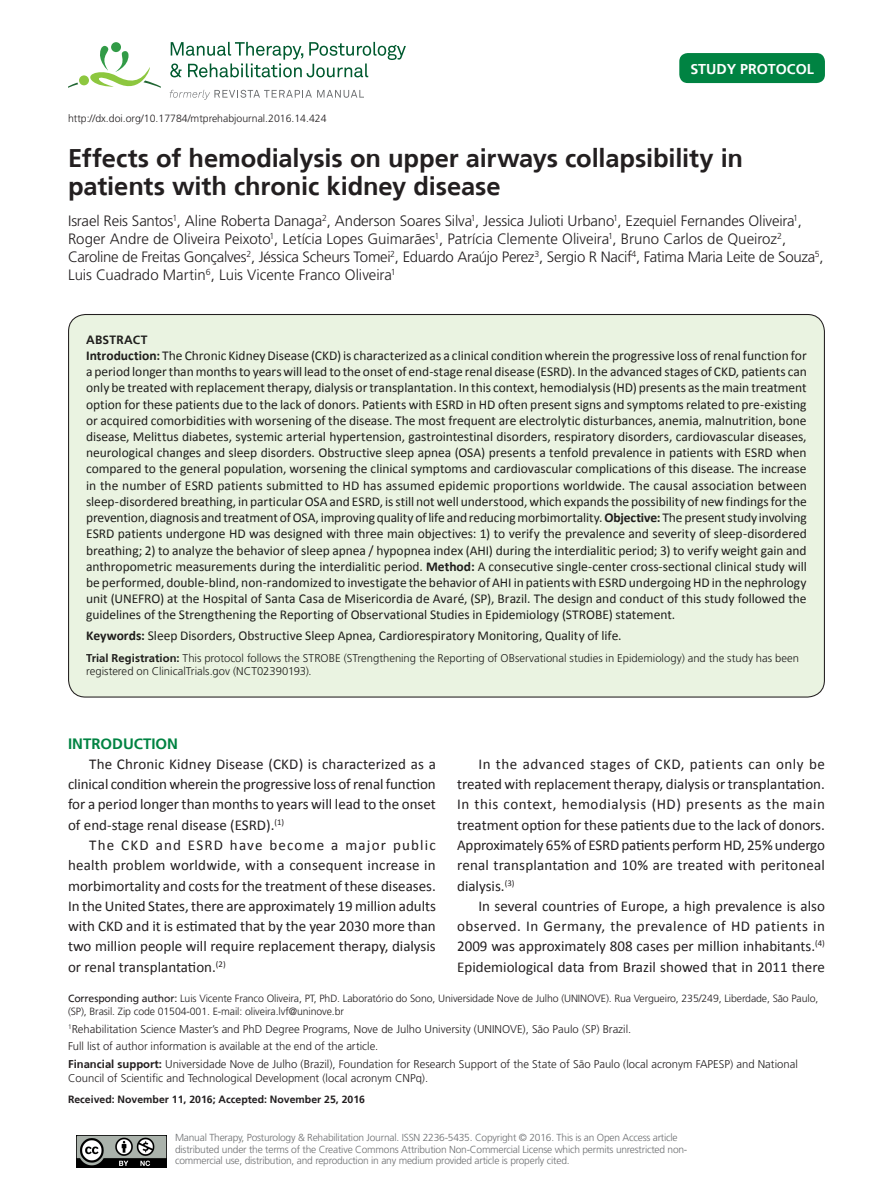
<style>
.page{position:relative;width:893px;height:1191px;background:#fff}
.page>*{position:absolute;margin:0;border:0;box-sizing:border-box;transform-origin:0 0}
.ArticleTitle{font:700 25.5px/28.5px "Frutiger";letter-spacing:-.005em;color:#231f20}
.Paragraph{font:15px/20.2px "Calibri";color:#231f20;text-align:justify}
.Authors{font:300 15px/18px "Frutiger";letter-spacing:-.01em;color:#231f20}
.Heading1{font:700 15px "Frutiger";color:#008342}
.ArticleTypeAlt{font:700 14.25px "Frutiger";color:#fff}
.t1{font:13.5px/16.2px "Calibri";color:#231f20;text-align:justify}
.t2{font:700 12px "Frutiger";letter-spacing:.02em;color:#231f20}
.fnSupported-by{font:300 11.25px/13.5px "Frutiger";color:#231f20}
.Affiliations{font:300 11.25px "Frutiger";color:#231f20}
.fnArticleOther{font:300 11.25px "Frutiger";color:#231f20}
.Correspondence{font:300 10.5px/12.6px "Frutiger";letter-spacing:-.01em;color:#231f20}
.ArticleDOIAlt{font:300 10.5px "Frutiger";color:#231f20}
.History{font:700 10.5px "Frutiger";color:#231f20}
.LicenseParaAlt{font:300 10.2px/11.2px "Frutiger";letter-spacing:-.02em;color:#6d6f71}
.s1{font-weight:700}
.s2{font-weight:400}
</style>
<div class="page">
<svg style="left:170px;top:42px;width:236px;height:35px"></svg>
<div style="left:111px;top:42px;width:10px;height:10px;background:#329b47;border-radius:50%"></div>
<div style="left:79px;top:75px;width:10px;height:10px;background:#8dc73f;border-radius:50%"></div>
<svg style="left:85px;top:46px;width:76px;height:42px"></svg>
<svg style="left:68px;top:83px;width:10px;height:5px"></svg>
<svg style="left:170px;top:90px;width:194px;height:10px"></svg>
<div style="left:679px;top:53px;width:146px;height:30px;background:#008342;border-radius:9px"></div>
<img style="left:77px;top:1135px;width:90px;height:32px">
<div style="left:69px;top:314px;width:755px;height:383px;background:#eaf3e1;border-radius:17px"></div>
<p class="ArticleDOIAlt" style="left:68px;top:112px;width:260px">http://dx.doi.org/10.17784/mtprehabjournal.2016.14.424</p>
<p class="ArticleTypeAlt" style="left:690px;top:61px;width:125px">STUDY PROTOCOL</p>
<p class="ArticleTitle" style="left:68px;top:143px;width:677px">Effects of hemodialysis on upper airways collapsibility in patients with chronic kidney disease</p>
<p class="Authors" style="left:68px;top:212px;width:757px">Israel Reis Santos<sup>1</sup>, Aline Roberta Danaga<sup>2</sup>, Anderson Soares Silva<sup>1</sup>, Jessica Julioti Urbano<sup>1</sup>, Ezequiel Fernandes Oliveira<sup>1</sup>, Roger Andre de Oliveira Peixoto<sup>1</sup>, Letícia Lopes Guimarães<sup>1</sup>, Patrícia Clemente Oliveira<sup>1</sup>, Bruno Carlos de Queiroz<sup>2</sup>, Caroline de Freitas Gonçalves<sup>2</sup>, Jéssica Scheurs Tomei<sup>2</sup>, Eduardo Araújo Perez<sup>3</sup>, Sergio R Nacif<sup>4</sup>, Fatima Maria Leite de Souza<sup>5</sup>, Luis Cuadrado Martin<sup>6</sup>, Luis Vicente Franco Oliveira<sup>1</sup></p>
<p class="t2" style="left:86px;top:333px;width:63px">ABSTRACT</p>
<p class="t1" style="left:86px;top:347px;width:722px"><span class="s1">Introduction:</span> The Chronic Kidney Disease (CKD) is characterized as a clinical condition wherein the progressive loss of renal function for a period longer than months to years will lead to the onset of end-stage renal disease (ESRD). In the advanced stages of CKD, patients can only be treated with replacement therapy, dialysis or transplantation. In this context, hemodialysis (HD) presents as the main treatment option for these patients due to the lack of donors. Patients with ESRD in HD often present signs and symptoms related to pre-existing or acquired comorbidities with worsening of the disease. The most frequent are electrolytic disturbances, anemia, malnutrition, bone disease, Melittus diabetes, systemic arterial hypertension, gastrointestinal disorders, respiratory disorders, cardiovascular diseases, neurological changes and sleep disorders. Obstructive sleep apnea (OSA) presents a tenfold prevalence in patients with ESRD when compared to the general population, worsening the clinical symptoms and cardiovascular complications of this disease. The increase in the number of ESRD patients submitted to HD has assumed epidemic proportions worldwide. The causal association between sleep‑disordered breathing, in particular OSA and ESRD, is still not well understood, which expands the possibility of new findings for the prevention, diagnosis and treatment of OSA, improving quality of life and reducing morbimortality. <span class="s1">Objective:</span> The present study involving ESRD patients undergone HD was designed with three main objectives: 1) to verify the prevalence and severity of sleep‑disordered breathing; 2) to analyze the behavior of sleep apnea / hypopnea index (AHI) during the interdialitic period; 3) to verify weight gain and anthropometric measurements during the interdialitic period. <span class="s1">Method:</span> A consecutive single-center cross-sectional clinical study will be performed, double-blind, non-randomized to investigate the behavior of AHI in patients with ESRD undergoing HD in the nephrology unit (UNEFRO) at the Hospital of Santa Casa de Misericordia de Avaré, (SP), Brazil. The design and conduct of this study followed the guidelines of the Strengthening the Reporting of Observational Studies in Epidemiology (STROBE) statement.</p>
<p class="t1" style="left:86px;top:627px;width:537px"><span class="s1">Keywords:</span> Sleep Disorders, Obstructive Sleep Apnea, Cardiorespiratory Monitoring, Quality of life.</p>
<p class="fnSupported-by" style="left:86px;top:651px;width:714px"><span class="s1">Trial Registration:</span> This protocol follows the STROBE (STrengthening the Reporting of OBservational studies in Epidemiology) and the study has been registered on ClinicalTrials.gov (NCT02390193).</p>
<p class="Heading1" style="left:68px;top:734px;width:112px">INTRODUCTION</p>
<p class="Paragraph" style="left:68px;top:754px;width:369px;text-indent:21px">The Chronic Kidney Disease (CKD) is characterized as a clinical condition wherein the progressive loss of renal function for a period longer than months to years will lead to the onset of end-stage renal disease (ESRD).<sup>(1)</sup></p>
<p class="Paragraph" style="left:68px;top:835px;width:369px;text-indent:21px">The CKD and ESRD have become a major public health problem worldwide, with a consequent increase in morbimortality and costs for the treatment of these diseases.<br>In the United States, there are approximately 19 million adults with CKD and it is estimated that by the year 2030 more than two million people will require replacement therapy, dialysis or renal transplantation.<sup>(2)</sup></p>
<p class="Paragraph" style="left:457px;top:754px;width:369px;text-indent:21px">In the advanced stages of CKD, patients can only be treated with replacement therapy, dialysis or transplantation.<br>In this context, hemodialysis (HD) presents as the main treatment option for these patients due to the lack of donors.<br>Approximately 65% of ESRD patients perform HD, 25% undergo renal transplantation and 10% are treated with peritoneal dialysis.<sup>(3)</sup></p>
<p class="Paragraph" style="left:457px;top:895px;width:369px;text-indent:21px">In several countries of Europe, a high prevalence is also observed. In Germany, the prevalence of HD patients in 2009 was approximately 808 cases per million inhabitants.<sup>(4)<br></sup>Epidemiological data from Brazil showed that in 2011 there</p>
<p class="Correspondence" style="left:68px;top:992px;width:752px"><span class="s2">Corresponding author:</span> Luis Vicente Franco Oliveira, PT, PhD. Laboratório do Sono, Universidade Nove de Julho (UNINOVE). Rua Vergueiro, 235/249, Liberdade, São Paulo, (SP), Brasil. Zip code 01504-001. E-mail: oliveira.lvf@uninove.br</p>
<p class="Affiliations" style="left:68px;top:1022px;width:565px"><sup>1</sup>Rehabilitation Science Master’s and PhD Degree Programs, Nove de Julho University (UNINOVE), São Paulo (SP) Brazil.</p>
<p class="fnArticleOther" style="left:68px;top:1040px;width:312px">Full list of author information is available at the end of the article.</p>
<p class="fnSupported-by" style="left:68px;top:1057px;width:731px"><span class="s1">Financial support:</span> Universidade Nove de Julho (Brazil), Foundation for Research Support of the State of São Paulo (local acronym FAPESP) and National<br>Council of Scientific and Technological Development (local acronym CNPq).</p>
<p class="History" style="left:68px;top:1093px;width:299px">Received: November 11, 2016; Accepted: November 25, 2016</p>
<p class="LicenseParaAlt" style="left:175px;top:1132px;width:514px">Manual Therapy, Posturology &amp; Rehabilitation Journal. ISSN 2236-5435. Copyright © 2016. This is an Open Access article distributed under the terms of the Creative Commons Attribution Non-Commercial License which permits unrestricted non&shy;commercial use, distribution, and reproduction in any medium provided article is properly cited.</p>
</div>
